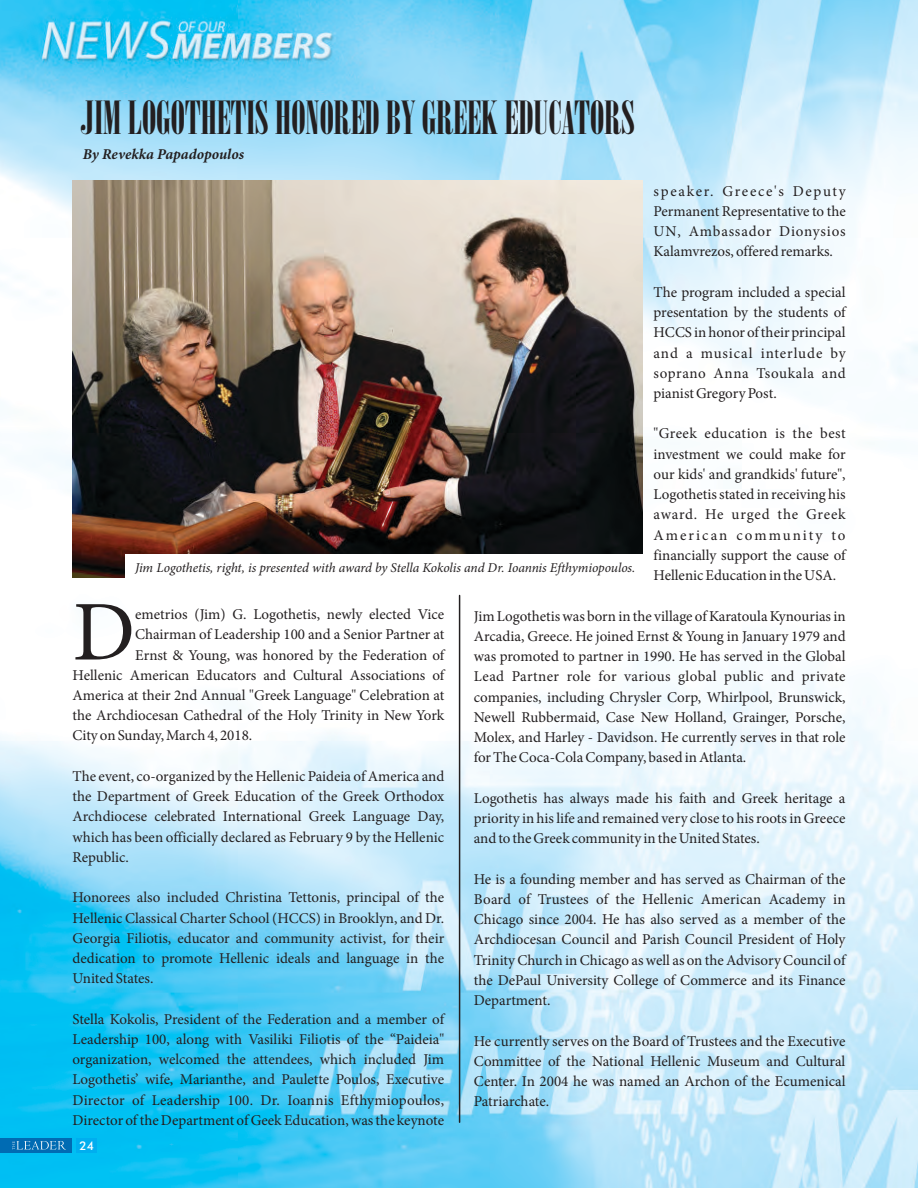
<style>
.page{position:relative;width:918px;height:1188px;background:#fff}
.page>*{position:absolute;margin:0;border:0;box-sizing:border-box;transform-origin:0 0}
.t1{font:85.05px "Minion Pro";color:#231f20}
.t2{font:45.6px "Bodoni MT Poster Compressed";color:#231f20}
.t3{font:15px/20.2px "Minion Pro";color:#231f20;text-align:justify}
.t4{font:italic 700 15px "Minion Pro";color:#231f20}
.t5{font:italic 13.5px "Minion Pro";letter-spacing:-.01em;color:#231f20}
.t6{font:500 12px "Futura BT";color:#fff}
</style>
<div class="page">
<img style="left:0;top:0;width:918px;height:1188px">
<div style="left:0;top:1138px;width:72px;height:15px;background:#006bb3"></div>
<div style="left:76px;top:1138px;width:21px;height:15px;background:#00aeef"></div>
<svg style="left:12px;top:1141px;width:54px;height:9px"></svg>
<hr style="left:459px;top:595px;width:1px;height:527px;background:#231f20">
<img style="left:73px;top:181px;width:570px;height:396px">
<div style="left:125px;top:554px;width:518px;height:28px;background:#fff"></div>
<h2 class="t2" style="left:81px;top:100px;width:556px">JIM LOGOTHETIS HONORED BY GREEK EDUCATORS</h2>
<p class="t4" style="left:83px;top:148px;width:163px">By Revekka Papadopoulos</p>
<p class="t3" style="left:654px;top:182px;width:194px">speaker. Greece's Deputy Permanent Representative to the UN, Ambassador Dionysios Kalamvrezos, offered remarks.</p>
<p class="t3" style="left:654px;top:283px;width:194px">The program included a special presentation by the students of HCCS in honor of their principal and a musical interlude by soprano Anna Tsoukala and pianist Gregory Post.</p>
<p class="t3" style="left:654px;top:425px;width:194px">"Greek education is the best investment we could make for our kids' and grandkids' future", Logothetis stated in receiving his award. He urged the Greek American community to financially support the cause of Hellenic Education in the USA.</p>
<p class="t3" style="left:474px;top:607px;width:373px">Jim Logothetis was born in the village of Karatoula Kynourias in Arcadia, Greece. He joined Ernst &amp; Young in January 1979 and was promoted to partner in 1990. He has served in the Global Lead Partner role for various global public and private companies, including Chrysler Corp, Whirlpool, Brunswick, Newell Rubbermaid, Case New Holland, Grainger, Porsche, Molex, and Harley - Davidson. He currently serves in that role for The Coca-Cola Company, based in Atlanta.</p>
<p class="t3" style="left:474px;top:789px;width:373px">Logothetis has always made his faith and Greek heritage a priority in his life and remained very close to his roots in Greece and to the Greek community in the United States.</p>
<p class="t3" style="left:474px;top:870px;width:373px">He is a founding member and has served as Chairman of the Board of Trustees of the Hellenic American Academy in Chicago since 2004. He has also served as a member of the Archdiocesan Council and Parish Council President of Holy Trinity Church in Chicago as well as on the Advisory Council of the DePaul University College of Commerce and its Finance Department.</p>
<p class="t3" style="left:474px;top:1032px;width:373px">He currently serves on the Board of Trustees and the Executive Committee of the National Hellenic Museum and Cultural Center. In 2004 he was named an Archon of the Ecumenical Patriarchate.</p>
<p class="t5" style="left:135px;top:562px;width:502px">Jim Logothetis, right, is presented with award by Stella Kokolis and Dr. Ioannis Efthymiopoulos.</p>
<h1 class="t1" style="left:73px;top:598px;width:64px">D</h1>
<p class="t3" style="left:135px;top:606px;width:311px">emetrios (Jim) G. Logothetis, newly elected Vice</p>
<p class="t3" style="left:135px;top:626px;width:311px">Chairman of Leadership 100 and a Senior Partner at</p>
<p class="t3" style="left:135px;top:646px;width:311px">Ernst &amp; Young, was honored by the Federation of</p>
<p class="t3" style="left:73px;top:666px;width:373px">Hellenic American Educators and Cultural Associations of</p>
<p class="t3" style="left:73px;top:686px;width:373px">America at their 2nd Annual "Greek Language" Celebration at</p>
<p class="t3" style="left:73px;top:707px;width:373px">the Archdiocesan Cathedral of the Holy Trinity in New York</p>
<p class="t3" style="left:73px;top:727px;width:181px">City on Sunday, March 4, 2018.</p>
<p class="t3" style="left:73px;top:767px;width:373px">The event, co-organized by the Hellenic Paideia of America and the Department of Greek Education of the Greek Orthodox Archdiocese celebrated International Greek Language Day, which has been officially declared as February 9 by the Hellenic Republic.</p>
<p class="t3" style="left:72px;top:889px;width:373px">Honorees also included Christina Tettonis, principal of the Hellenic Classical Charter School (HCCS) in Brooklyn, and Dr.<br>Georgia Filiotis, educator and community activist, for their dedication to promote Hellenic ideals and language in the United States.</p>
<p class="t3" style="left:72px;top:1010px;width:373px">Stella Kokolis, President of the Federation and a member of Leadership 100, along with Vasiliki Filiotis of the “Paideia" organization, welcomed the attendees, which included Jim Logothetis’ wife, Marianthe, and Paulette Poulos, Executive Director of Leadership 100. Dr. Ioannis Efthymiopoulos, Director of the Department of Geek Education, was the keynote</p>
<p class="t6" style="left:80px;top:1140px;width:16px">24</p>
</div>
